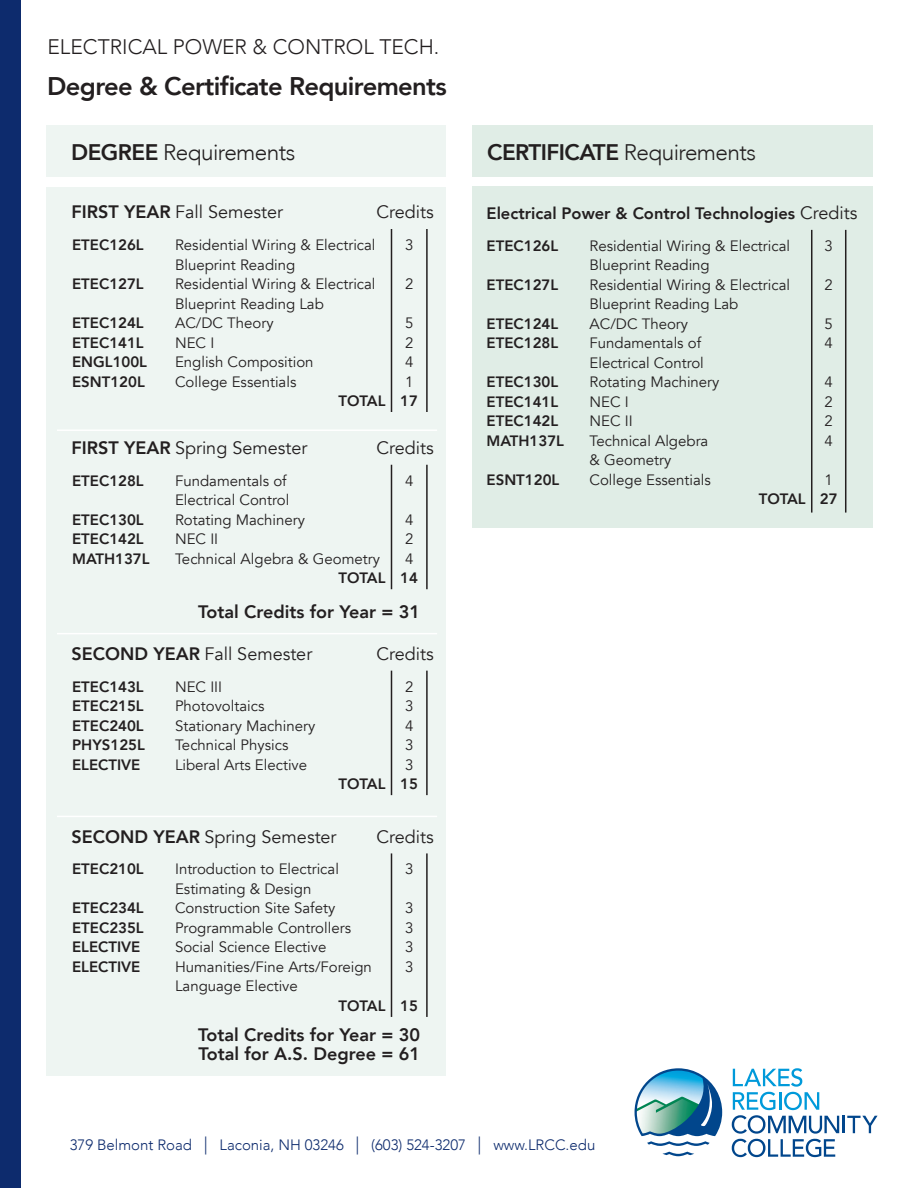
<style>
.page{position:relative;width:918px;height:1188px;background:#fff}
.page>*{position:absolute;margin:0;border:0;box-sizing:border-box;transform-origin:0 0}
.t1{font:800 25.5px "Avenir";letter-spacing:-.025em;color:#231f20}
.t2{font:300 22.5px "Avenir";letter-spacing:-.025em;color:#231f20}
.t3{font:300 21px "Avenir";color:#231f20}
.t4{font:18px "Avenir";color:#231f20}
.t5{font:800 18px "Avenir";color:#231f20}
.t6{font:800 16.5px "Avenir";color:#231f20}
.t7{font:15px/19.5px "Avenir";color:#231f20}
.t8{font:800 15px "Avenir";color:#231f20}
.t9{font:300 15px "Avenir";color:#0d2b6d}
.s1{font-weight:800}
.s2{font-weight:400;font-size:18px}
.s3{font-size:18px}
</style>
<div class="page">
<div style="left:0;top:0;width:20px;height:1188px;background:#0d2b6d"></div>
<svg style="left:662px;top:1152px;width:32px;height:4px"></svg>
<svg style="left:635px;top:1068px;width:87px;height:78px"></svg>
<hr style="left:842px;top:1116px;width:3px;height:17px;background:#01468c">
<svg style="left:847px;top:1116px;width:31px;height:17px"></svg>
<svg style="left:732px;top:1068px;width:107px;height:89px"></svg>
<div style="left:46px;top:188px;width:400px;height:888px;background:#eef5f2"></div>
<div style="left:472px;top:186px;width:401px;height:341px;background:#e0ede6"></div>
<div style="left:46px;top:125px;width:400px;height:52px;background:#eef5f2"></div>
<div style="left:472px;top:125px;width:401px;height:52px;background:#e0ede6"></div>
<hr style="left:57px;top:429px;width:380px;height:2px;background:#fff">
<hr style="left:57px;top:633px;width:380px;height:1px;background:#fff">
<hr style="left:57px;top:816px;width:380px;height:1px;background:#fff">
<hr style="left:391px;top:229px;width:1px;height:183px;background:#231f20">
<hr style="left:426px;top:229px;width:2px;height:183px;background:#231f20">
<hr style="left:391px;top:465px;width:1px;height:124px;background:#231f20">
<hr style="left:426px;top:465px;width:2px;height:124px;background:#231f20">
<hr style="left:391px;top:671px;width:1px;height:124px;background:#231f20">
<hr style="left:426px;top:671px;width:2px;height:124px;background:#231f20">
<hr style="left:391px;top:853px;width:1px;height:164px;background:#231f20">
<hr style="left:426px;top:853px;width:2px;height:164px;background:#231f20">
<hr style="left:811px;top:230px;width:1px;height:283px;background:#231f20">
<hr style="left:845px;top:230px;width:1px;height:283px;background:#231f20">
<p class="t3" style="left:48px;top:34px;width:393px">ELECTRICAL POWER &amp; CONTROL TECH.</p>
<p class="t1" style="left:47px;top:66px;width:401px">Degree &amp; Certificate Requirements</p>
<p class="t2" style="left:71px;top:139px;width:226px"><span class="s1">DEGREE</span> Requirements</p>
<p class="t2" style="left:487px;top:139px;width:270px"><span class="s1">CERTIFICATE</span> Requirements</p>
<p class="t4" style="left:72px;top:201px;width:213px"><span class="s1">FIRST YEAR</span> Fall Semester</p>
<p class="t4" style="left:377px;top:201px;width:59px">Credits</p>
<p class="t6" style="left:487px;top:200px;width:372px">Electrical Power &amp; Control Technologies <span class="s2">Credits</span></p>
<p class="t8" style="left:72px;top:233px;width:73px">ETEC126L</p>
<p class="t8" style="left:72px;top:272px;width:73px">ETEC127L</p>
<p class="t8" style="left:72px;top:311px;width:73px">ETEC124L</p>
<p class="t8" style="left:72px;top:331px;width:73px">ETEC141L</p>
<p class="t8" style="left:72px;top:350px;width:76px">ENGL100L</p>
<p class="t8" style="left:72px;top:370px;width:74px">ESNT120L</p>
<p class="t7" style="left:175px;top:235px;width:202px">Residential Wiring &amp; Electrical<br>Blueprint Reading</p>
<p class="t7" style="left:175px;top:274px;width:202px">Residential Wiring &amp; Electrical<br>Blueprint Reading Lab</p>
<p class="t7" style="left:175px;top:313px;width:100px">AC/DC Theory</p>
<p class="t7" style="left:175px;top:333px;width:41px">NEC I</p>
<p class="t7" style="left:175px;top:352px;width:140px">English Composition</p>
<p class="t7" style="left:175px;top:372px;width:123px">College Essentials</p>
<p class="t8" style="left:339px;top:389px;width:48px">TOTAL</p>
<p class="t7" style="left:405px;top:235px;width:10px">3</p>
<p class="t7" style="left:405px;top:274px;width:10px">2</p>
<p class="t7" style="left:405px;top:313px;width:10px">5</p>
<p class="t7" style="left:405px;top:333px;width:10px">2</p>
<p class="t7" style="left:405px;top:352px;width:10px">4</p>
<p class="t7" style="left:405px;top:372px;width:10px">1</p>
<p class="t8" style="left:400px;top:389px;width:19px">17</p>
<p class="t4" style="left:72px;top:437px;width:237px"><span class="s1">FIRST YEAR</span> Spring Semester</p>
<p class="t4" style="left:377px;top:437px;width:59px">Credits</p>
<p class="t8" style="left:72px;top:469px;width:73px">ETEC128L</p>
<p class="t8" style="left:72px;top:508px;width:73px">ETEC130L</p>
<p class="t8" style="left:72px;top:527px;width:73px">ETEC142L</p>
<p class="t8" style="left:72px;top:547px;width:79px">MATH137L</p>
<p class="t7" style="left:175px;top:471px;width:116px">Fundamentals of<br>Electrical Control</p>
<p class="t7" style="left:175px;top:510px;width:132px">Rotating Machinery</p>
<p class="t7" style="left:175px;top:530px;width:45px">NEC II</p>
<p class="t7" style="left:175px;top:549px;width:207px">Technical Algebra &amp; Geometry</p>
<p class="t8" style="left:339px;top:566px;width:48px">TOTAL</p>
<p class="t7" style="left:405px;top:471px;width:10px">4</p>
<p class="t7" style="left:405px;top:510px;width:10px">4</p>
<p class="t7" style="left:405px;top:530px;width:10px">2</p>
<p class="t7" style="left:405px;top:549px;width:10px">4</p>
<p class="t8" style="left:400px;top:566px;width:19px">14</p>
<p class="t5" style="left:198px;top:597px;width:223px">Total Credits for Year = 31</p>
<p class="t4" style="left:72px;top:643px;width:242px"><span class="s1">SECOND YEAR</span> Fall Semester</p>
<p class="t4" style="left:377px;top:643px;width:59px">Credits</p>
<p class="t8" style="left:72px;top:675px;width:73px">ETEC143L</p>
<p class="t8" style="left:72px;top:694px;width:73px">ETEC215L</p>
<p class="t8" style="left:72px;top:714px;width:73px">ETEC240L</p>
<p class="t8" style="left:72px;top:733px;width:74px">PHYS125L</p>
<p class="t8" style="left:72px;top:753px;width:70px">ELECTIVE</p>
<p class="t7" style="left:175px;top:677px;width:49px">NEC III</p>
<p class="t7" style="left:175px;top:696px;width:91px">Photovoltaics</p>
<p class="t7" style="left:175px;top:716px;width:142px">Stationary Machinery</p>
<p class="t7" style="left:175px;top:735px;width:115px">Technical Physics</p>
<p class="t7" style="left:175px;top:755px;width:134px">Liberal Arts Elective</p>
<p class="t8" style="left:339px;top:772px;width:48px">TOTAL</p>
<p class="t7" style="left:405px;top:677px;width:10px">2</p>
<p class="t7" style="left:405px;top:696px;width:10px">3</p>
<p class="t7" style="left:405px;top:716px;width:10px">4</p>
<p class="t7" style="left:405px;top:735px;width:10px">3</p>
<p class="t7" style="left:405px;top:755px;width:10px">3</p>
<p class="t8" style="left:400px;top:772px;width:19px">15</p>
<p class="t4" style="left:72px;top:826px;width:267px"><span class="s1">SECOND YEAR</span> Spring Semester</p>
<p class="t4" style="left:377px;top:826px;width:59px">Credits</p>
<p class="t8" style="left:72px;top:858px;width:73px">ETEC210L</p>
<p class="t8" style="left:72px;top:897px;width:73px">ETEC234L</p>
<p class="t8" style="left:72px;top:916px;width:73px">ETEC235L</p>
<p class="t8" style="left:72px;top:936px;width:70px">ELECTIVE</p>
<p class="t8" style="left:72px;top:955px;width:70px">ELECTIVE</p>
<p class="t7" style="left:175px;top:860px;width:165px">Introduction to Electrical<br>Estimating &amp; Design</p>
<p class="t7" style="left:175px;top:899px;width:162px">Construction Site Safety</p>
<p class="t7" style="left:175px;top:918px;width:178px">Programmable Controllers</p>
<p class="t7" style="left:175px;top:938px;width:153px">Social Science Elective</p>
<p class="t7" style="left:175px;top:957px;width:198px">Humanities/Fine Arts/Foreign<br>Language Elective</p>
<p class="t8" style="left:339px;top:994px;width:48px">TOTAL</p>
<p class="t7" style="left:405px;top:860px;width:10px">3</p>
<p class="t7" style="left:405px;top:899px;width:10px">3</p>
<p class="t7" style="left:405px;top:918px;width:10px">3</p>
<p class="t7" style="left:405px;top:938px;width:10px">3</p>
<p class="t7" style="left:405px;top:957px;width:10px">3</p>
<p class="t8" style="left:400px;top:994px;width:19px">15</p>
<p class="t5" style="left:198px;top:1020px;width:223px">Total Credits for Year = 30</p>
<p class="t5" style="left:198px;top:1040px;width:223px">Total for A.S. Degree = 61</p>
<p class="t8" style="left:487px;top:234px;width:73px">ETEC126L</p>
<p class="t8" style="left:487px;top:273px;width:73px">ETEC127L</p>
<p class="t8" style="left:487px;top:312px;width:73px">ETEC124L</p>
<p class="t8" style="left:487px;top:331px;width:73px">ETEC128L</p>
<p class="t8" style="left:487px;top:370px;width:73px">ETEC130L</p>
<p class="t8" style="left:487px;top:390px;width:73px">ETEC141L</p>
<p class="t8" style="left:487px;top:409px;width:73px">ETEC142L</p>
<p class="t8" style="left:487px;top:429px;width:79px">MATH137L</p>
<p class="t8" style="left:487px;top:468px;width:74px">ESNT120L</p>
<p class="t7" style="left:590px;top:236px;width:202px">Residential Wiring &amp; Electrical<br>Blueprint Reading</p>
<p class="t7" style="left:590px;top:275px;width:202px">Residential Wiring &amp; Electrical<br>Blueprint Reading Lab</p>
<p class="t7" style="left:590px;top:314px;width:100px">AC/DC Theory</p>
<p class="t7" style="left:590px;top:334px;width:116px">Fundamentals of<br>Electrical Control</p>
<p class="t7" style="left:590px;top:373px;width:132px">Rotating Machinery</p>
<p class="t7" style="left:590px;top:392px;width:41px">NEC I</p>
<p class="t7" style="left:590px;top:412px;width:45px">NEC II</p>
<p class="t7" style="left:590px;top:431px;width:120px">Technical Algebra</p>
<p class="t7" style="left:590px;top:451px;width:83px">&amp; Geometry</p>
<p class="t7" style="left:590px;top:470px;width:123px">College Essentials</p>
<p class="t8" style="left:759px;top:487px;width:48px">TOTAL</p>
<p class="t7" style="left:825px;top:236px;width:10px">3</p>
<p class="t7" style="left:825px;top:275px;width:10px">2</p>
<p class="t7" style="left:825px;top:314px;width:10px">5</p>
<p class="t7" style="left:825px;top:334px;width:10px">4</p>
<p class="t7" style="left:825px;top:373px;width:10px">4</p>
<p class="t7" style="left:825px;top:392px;width:10px">2</p>
<p class="t7" style="left:825px;top:412px;width:10px">2</p>
<p class="t7" style="left:825px;top:431px;width:10px">4</p>
<p class="t7" style="left:825px;top:470px;width:10px">1</p>
<p class="t8" style="left:820px;top:487px;width:19px">27</p>
<p class="t9" style="left:70px;top:1136px;width:527px">379 Belmont Road <span class="s3">|</span> Laconia, NH 03246 <span class="s3">|</span> (603) 524-3207 <span class="s3">|</span> www.LRCC.edu</p>
</div>
